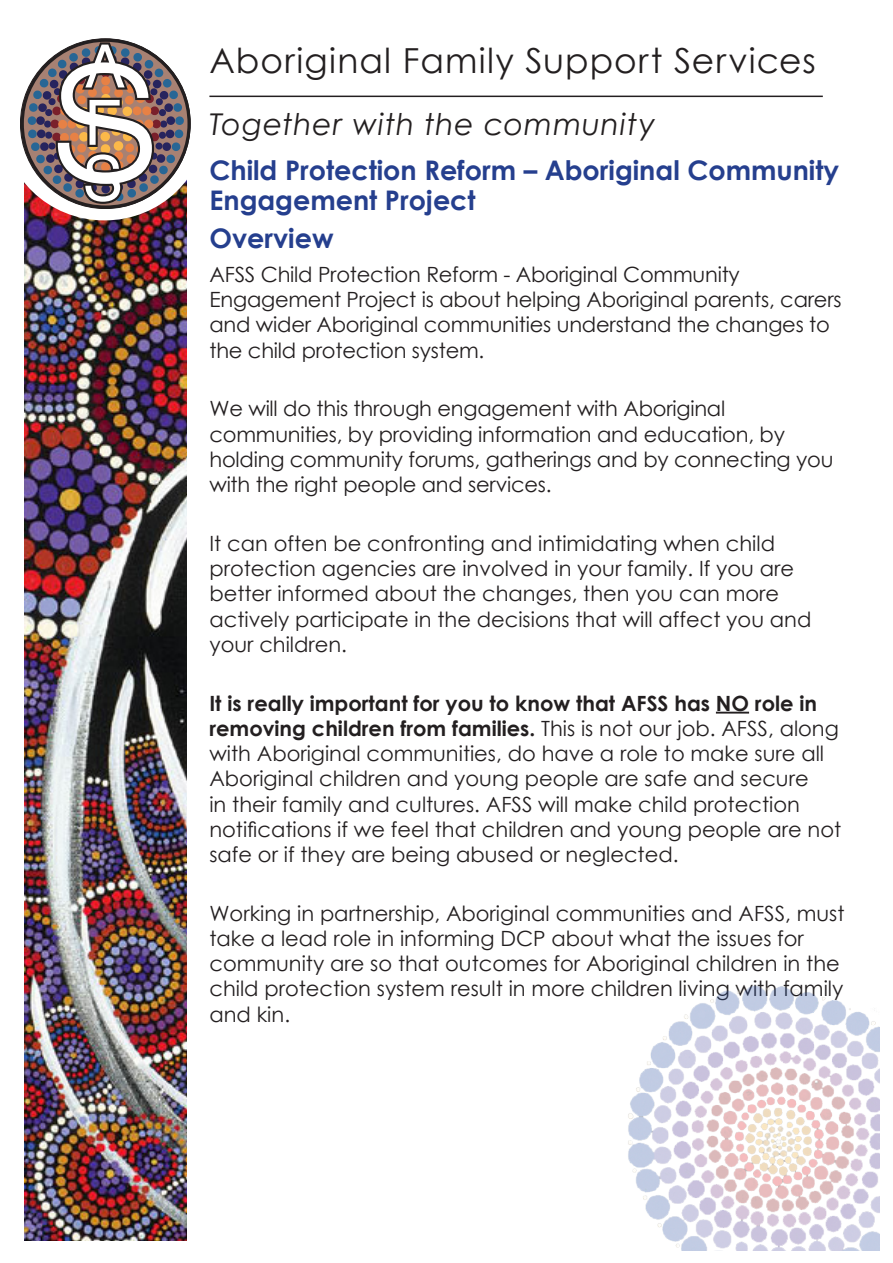
<style>
.page{position:relative;width:893px;height:1263px;background:#fff}
.page>*{position:absolute;margin:0;border:0;box-sizing:border-box;transform-origin:0 0}
.t1{font:34.5px "Century Gothic";letter-spacing:.03em;color:#231f20}
.t2{font:italic 30px "Century Gothic";letter-spacing:.025em;color:#231f20}
.Heading2{font:700 27px/30px "Century Gothic";color:#253f8e}
.Body{font:21px/25.2px "Century Gothic";color:#231f20}
.s1{font-weight:700}
</style>
<div class="page">
<img style="left:24px;top:209px;width:162px;height:1031px">
<div style="left:3px;top:24px;width:203px;height:196px;border:15px solid #fff;border-radius:50%"></div>
<hr style="left:716px;top:712px;width:33px;height:1px;background:#231f20">
<svg style="left:21px;top:39px;width:170px;height:170px"></svg>
<hr style="left:209px;top:96px;width:614px;height:1px;background:#231f20">
<img style="left:628px;top:985px;width:251px;height:265px">
<p class="t1" style="left:209px;top:37px;width:608px">Aboriginal Family Support Services</p>
<p class="t2" style="left:209px;top:103px;width:447px">Together with the community</p>
<p class="Heading2" style="left:209px;top:154px;width:631px">Child Protection Reform – Aboriginal Community<br>Engagement Project</p>
<p class="Heading2" style="left:209px;top:222px;width:126px">Overview</p>
<p class="Body" style="left:209px;top:261px;width:634px">AFSS Child Protection Reform - Aboriginal Community Engagement Project is about helping Aboriginal parents, carers and wider Aboriginal communities understand the changes to the child protection system.</p>
<p class="Body" style="left:209px;top:396px;width:626px">We will do this through engagement with Aboriginal communities, by providing information and education, by holding community forums, gatherings and by connecting you with the right people and services.</p>
<p class="Body" style="left:209px;top:530px;width:603px">It can often be confronting and intimidating when child protection agencies are involved in your family. If you are better informed about the changes, then you can more actively participate in the decisions that will affect you and your children.</p>
<p class="Body" style="left:209px;top:690px;width:633px"><span class="s1">It is really important for you to know that AFSS has NO role in removing children from families.</span> This is not our job. AFSS, along with Aboriginal communities, do have a role to make sure all Aboriginal children and young people are safe and secure<br>in their family and cultures. AFSS will make child protection notifications if we feel that children and young people are not safe or if they are being abused or neglected.</p>
<p class="Body" style="left:209px;top:900px;width:637px">Working in partnership, Aboriginal communities and AFSS, must take a lead role in informing DCP about what the issues for community are so that outcomes for Aboriginal children in the child protection system result in more children living with family and kin.</p>
</div>
